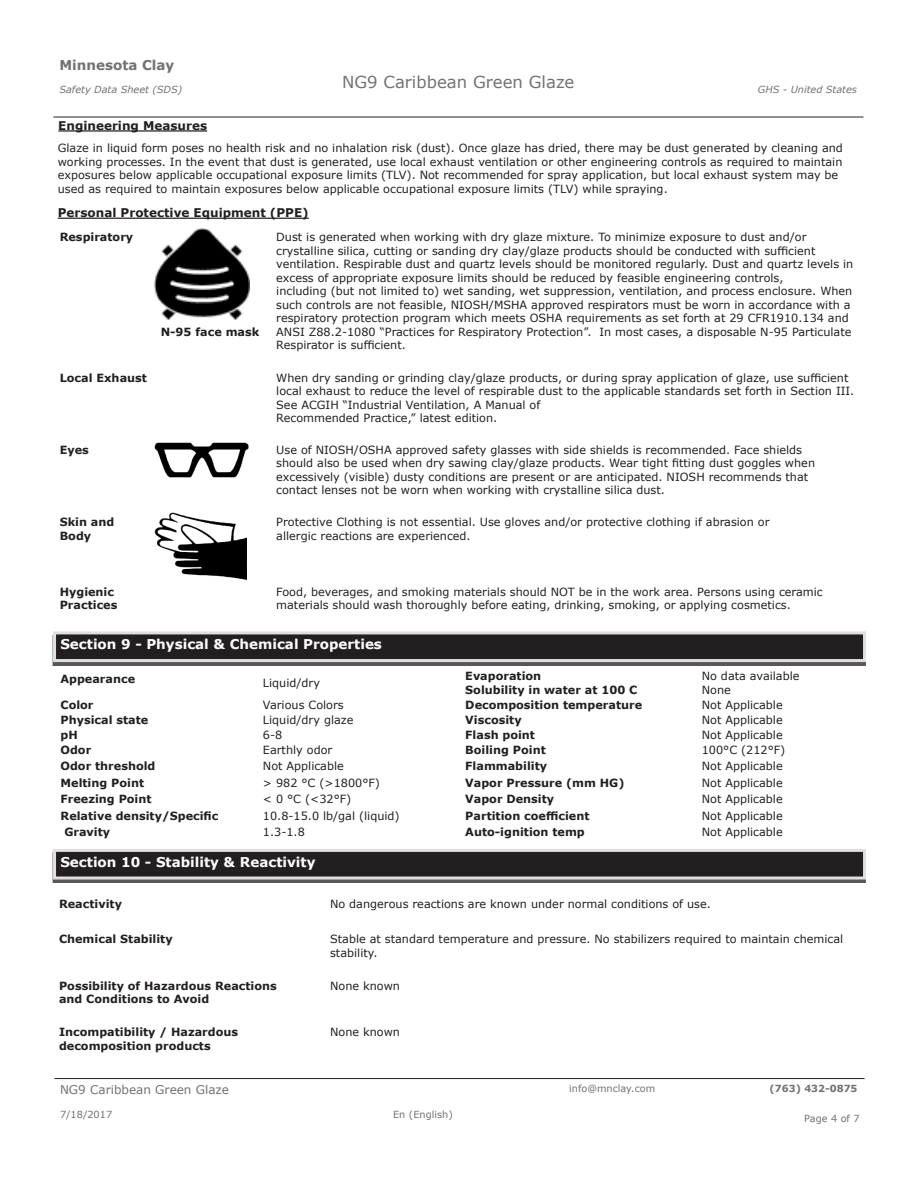
<style>
.page{position:relative;width:918px;height:1188px;background:#fff}
.page>*{position:absolute;margin:0;border:0;box-sizing:border-box;transform-origin:0 0}
.t1{font:16.5px "Verdana";color:#717275}
.t2{font:700 13.5px "Verdana";color:#fff}
.t3{font:700 13.5px "Verdana";color:#717275}
.t4{font:700 12px "Verdana";color:#231f20}
.t5{font:12px "Verdana";color:#717275}
.t6{font:11.25px/13.5px "Verdana";color:#231f20}
.t7{font:700 11.25px/13.5px "Verdana";color:#231f20}
.t8{font:9.75px "Verdana";color:#717275}
.t9{font:italic 9.75px "Verdana";color:#717275}
.t10{font:700 9.75px "Verdana";color:#717275}
</style>
<div class="page">
<hr style="left:53px;top:117px;width:810px;height:1px;background:#231f20">
<hr style="left:58px;top:218px;width:251px;height:1px;background:#231f20">
<div style="left:53px;top:635px;width:813px;height:30px;background:#5c5959"></div>
<div style="left:55px;top:633px;width:810px;height:28px;background:#231f20"></div>
<div style="left:53px;top:631px;width:813px;height:31px;border:3px solid #e2dfdf"></div>
<hr style="left:55px;top:1078px;width:810px;height:1px;background:#231f20">
<img style="left:155px;top:228px;width:94px;height:92px">
<img style="left:155px;top:442px;width:94px;height:36px">
<img style="left:155px;top:512px;width:91px;height:68px">
<div style="left:53px;top:852px;width:813px;height:31px;background:#5a5757"></div>
<div style="left:55px;top:850px;width:810px;height:28px;background:#231f20"></div>
<div style="left:53px;top:849px;width:813px;height:31px;border:3px solid #e2dfdf"></div>
<hr style="left:58px;top:130px;width:149px;height:2px;background:#231f20">
<p class="t3" style="left:59px;top:56px;width:116px">Minnesota Clay</p>
<h1 class="t1" style="left:342px;top:71px;width:234px">NG9 Caribbean Green Glaze</h1>
<p class="t9" style="left:59px;top:83px;width:124px">Safety Data Sheet (SDS)</p>
<p class="t9" style="left:758px;top:83px;width:101px">GHS - United States</p>
<p class="t4" style="left:58px;top:117px;width:150px">Engineering Measures</p>
<p class="t6" style="left:58px;top:141px;width:787px">Glaze in liquid form poses no health risk and no inhalation risk (dust). Once glaze has dried, there may be dust generated by cleaning and working processes. In the event that dust is generated, use local exhaust ventilation or other engineering controls as required to maintain exposures below applicable occupational exposure limits (TLV). Not recommended for spray application, but local exhaust system may be used as required to maintain exposures below applicable occupational exposure limits (TLV) while spraying.</p>
<p class="t4" style="left:58px;top:205px;width:253px">Personal Protective Equipment (PPE)</p>
<p class="t7" style="left:60px;top:230px;width:75px">Respiratory</p>
<p class="t6" style="left:276px;top:230px;width:579px">Dust is generated when working with dry glaze mixture. To minimize exposure to dust and/or crystalline silica, cutting or sanding dry clay/glaze products should be conducted with sufficient ventilation. Respirable dust and quartz levels should be monitored regularly. Dust and quartz levels in excess of appropriate exposure limits should be reduced by feasible engineering controls,<br>including (but not limited to) wet sanding, wet suppression, ventilation, and process enclosure. When such controls are not feasible, NIOSH/MSHA approved respirators must be worn in accordance with a respiratory protection program which meets OSHA requirements as set forth at 29 CFR1910.134 and ANSI Z88.2-1080 “Practices for Respiratory Protection”. In most cases, a disposable N-95 Particulate Respirator is sufficient.</p>
<p class="t7" style="left:161px;top:325px;width:100px">N-95 face mask</p>
<p class="t7" style="left:60px;top:371px;width:89px">Local Exhaust</p>
<p class="t6" style="left:276px;top:371px;width:580px">When dry sanding or grinding clay/glaze products, or during spray application of glaze, use sufficient local exhaust to reduce the level of respirable dust to the applicable standards set forth in Section III.<br>See ACGIH “Industrial Ventilation, A Manual of</p>
<p class="t6" style="left:276px;top:411px;width:223px">Recommended Practice,” latest edition.</p>
<p class="t7" style="left:60px;top:443px;width:31px">Eyes</p>
<p class="t6" style="left:276px;top:443px;width:540px">Use of NIOSH/OSHA approved safety glasses with side shields is recommended. Face shields should also be used when dry sawing clay/glaze products. Wear tight fitting dust goggles when excessively (visible) dusty conditions are present or are anticipated. NIOSH recommends that contact lenses not be worn when working with crystalline silica dust.</p>
<p class="t7" style="left:60px;top:515px;width:56px">Skin and<br>Body</p>
<p class="t6" style="left:276px;top:515px;width:495px">Protective Clothing is not essential. Use gloves and/or protective clothing if abrasion or allergic reactions are experienced.</p>
<p class="t7" style="left:60px;top:585px;width:59px">Hygienic<br>Practices</p>
<p class="t6" style="left:276px;top:585px;width:548px">Food, beverages, and smoking materials should NOT be in the work area. Persons using ceramic materials should wash thoroughly before eating, drinking, smoking, or applying cosmetics.</p>
<p class="t2" style="left:60px;top:635px;width:323px">Section 9 - Physical &amp; Chemical Properties</p>
<p class="t7" style="left:61px;top:672px;width:76px">Appearance</p>
<p class="t6" style="left:263px;top:676px;width:59px">Liquid/dry</p>
<p class="t7" style="left:465px;top:669px;width:174px">Evaporation<br>Solubility in water at 100 C</p>
<p class="t6" style="left:702px;top:669px;width:99px">No data available<br>None</p>
<p class="t7" style="left:61px;top:698px;width:35px">Color</p>
<p class="t6" style="left:263px;top:698px;width:82px">Various Colors</p>
<p class="t7" style="left:465px;top:698px;width:178px">Decomposition temperature</p>
<p class="t6" style="left:702px;top:698px;width:82px">Not Applicable</p>
<p class="t7" style="left:61px;top:713px;width:89px">Physical state</p>
<p class="t6" style="left:263px;top:713px;width:92px">Liquid/dry glaze</p>
<p class="t7" style="left:465px;top:713px;width:58px">Viscosity</p>
<p class="t6" style="left:702px;top:713px;width:82px">Not Applicable</p>
<p class="t7" style="left:61px;top:728px;width:19px">pH</p>
<p class="t6" style="left:263px;top:728px;width:21px">6-8</p>
<p class="t7" style="left:465px;top:728px;width:71px">Flash point</p>
<p class="t6" style="left:702px;top:728px;width:82px">Not Applicable</p>
<p class="t7" style="left:61px;top:743px;width:32px">Odor</p>
<p class="t6" style="left:263px;top:743px;width:71px">Earthly odor</p>
<p class="t7" style="left:465px;top:743px;width:82px">Boiling Point</p>
<p class="t6" style="left:702px;top:743px;width:85px">100°C (212°F)</p>
<p class="t7" style="left:61px;top:759px;width:96px">Odor threshold</p>
<p class="t6" style="left:263px;top:759px;width:82px">Not Applicable</p>
<p class="t7" style="left:465px;top:759px;width:83px">Flammability</p>
<p class="t6" style="left:702px;top:759px;width:82px">Not Applicable</p>
<p class="t7" style="left:61px;top:776px;width:85px">Melting Point</p>
<p class="t6" style="left:263px;top:776px;width:119px">&gt; 982 °C (&gt;1800°F)</p>
<p class="t7" style="left:465px;top:776px;width:161px">Vapor Pressure (mm HG)</p>
<p class="t6" style="left:702px;top:776px;width:82px">Not Applicable</p>
<p class="t7" style="left:61px;top:792px;width:93px">Freezing Point</p>
<p class="t6" style="left:263px;top:792px;width:90px">&lt; 0 °C (&lt;32°F)</p>
<p class="t7" style="left:465px;top:792px;width:90px">Vapor Density</p>
<p class="t6" style="left:702px;top:792px;width:82px">Not Applicable</p>
<p class="t7" style="left:61px;top:809px;width:159px">Relative density/Specific</p>
<p class="t6" style="left:263px;top:809px;width:138px">10.8-15.0 lb/gal (liquid)</p>
<p class="t7" style="left:465px;top:809px;width:126px">Partition coefficient</p>
<p class="t6" style="left:702px;top:809px;width:82px">Not Applicable</p>
<p class="t7" style="left:64px;top:825px;width:47px">Gravity</p>
<p class="t6" style="left:263px;top:825px;width:43px">1.3-1.8</p>
<p class="t7" style="left:465px;top:825px;width:121px">Auto-ignition temp</p>
<p class="t6" style="left:702px;top:825px;width:82px">Not Applicable</p>
<p class="t2" style="left:60px;top:852px;width:257px">Section 10 - Stability &amp; Reactivity</p>
<p class="t7" style="left:59px;top:897px;width:64px">Reactivity</p>
<p class="t6" style="left:330px;top:897px;width:382px">No dangerous reactions are known under normal conditions of use.</p>
<p class="t7" style="left:59px;top:932px;width:115px">Chemical Stability</p>
<p class="t6" style="left:330px;top:932px;width:515px">Stable at standard temperature and pressure. No stabilizers required to maintain chemical stability.</p>
<p class="t7" style="left:59px;top:979px;width:219px">Possibility of Hazardous Reactions and Conditions to Avoid</p>
<p class="t6" style="left:330px;top:979px;width:71px">None known</p>
<p class="t7" style="left:59px;top:1025px;width:181px">Incompatibility / Hazardous decomposition products</p>
<p class="t6" style="left:330px;top:1025px;width:71px">None known</p>
<p class="t5" style="left:60px;top:1081px;width:170px">NG9 Caribbean Green Glaze</p>
<p class="t8" style="left:569px;top:1082px;width:88px">info@mnclay.com</p>
<p class="t10" style="left:770px;top:1082px;width:89px">(763) 432-0875</p>
<p class="t8" style="left:60px;top:1108px;width:54px">7/18/2017</p>
<p class="t8" style="left:393px;top:1108px;width:61px">En (English)</p>
<p class="t8" style="left:804px;top:1111px;width:57px">Page 4 of 7</p>
</div>
